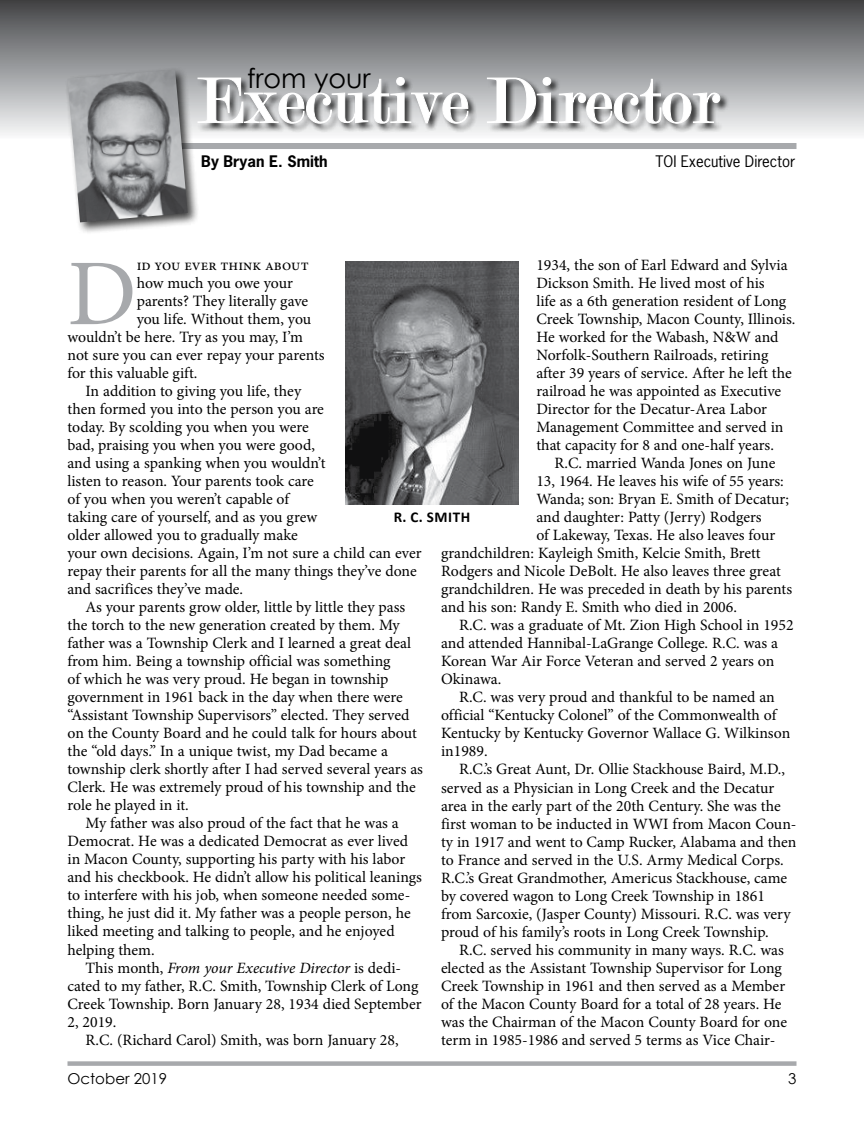
<style>
.page{position:relative;width:864px;height:1148px;background:#fff}
.page>*{position:absolute;margin:0;border:0;box-sizing:border-box;transform-origin:0 0}
.t1{font:94.05px "Minion Pro";color:#a7a9ac}
.t2{font:69px "Modern";color:#fff}
.t3{font:27px "Century Gothic";color:#000}
.t4{font:15.75px/18px "Minion Pro";color:#000}
.t5{font:15.75px "Minion Pro";letter-spacing:-.025em;color:#000}
.t6{font:italic 15.75px "Minion Pro";letter-spacing:-.01em;color:#000}
.t7{font:15px "News Gothic Std";color:#000}
.t8{font:700 15px "News Gothic Std";color:#000}
.t9{font:15px "Century Gothic";color:#000}
.t10{font:700 15px "Calibri";letter-spacing:.04em;color:#000}
.s1{font-style:normal}
</style>
<div class="page">
<div style="left:0;top:0;width:864px;height:140px;background:linear-gradient(to bottom,#414345,#f9fafb)"></div>
<div style="left:101px;top:143px;width:695px;height:6px;background:#a7a9ac"></div>
<div style="left:64px;top:66px;width:136px;height:169px;background:#000;opacity:.75"></div>
<img style="left:68px;top:69px;width:120px;height:153px">
<div style="left:197px;top:76px;width:533px;height:57px;background:#000;opacity:.75"></div>
<svg style="left:197px;top:77px;width:272px;height:47px;background:#adaeb0"></svg>
<svg style="left:487px;top:77px;width:234px;height:47px;background:#aaabad"></svg>
<svg style="left:68px;top:1061px;width:728px;height:4px;background:#aeb0b2"></svg>
<img style="left:346px;top:261px;width:172px;height:244px">
<h3 class="t3" style="left:247px;top:62px;width:125px">from your</h3>
<h2 class="t2" style="left:197px;top:66px;width:524px">Executive Director</h2>
<p class="t8" style="left:201px;top:152px;width:128px">By Bryan E. Smith</p>
<p class="t7" style="left:656px;top:152px;width:141px">TOI Executive Director</p>
<p class="t4" style="left:536px;top:256px;width:261px">1934, the son of Earl Edward and Sylvia Dickson Smith. He lived most of his<br>life as a 6th generation resident of Long Creek Township, Macon County, Illinois.<br>He worked for the Wabash, N&amp;W and Norfolk-Southern Railroads, retiring after 39 years of service. After he left the railroad he was appointed as Executive Director for the Decatur-Area Labor Management Committee and served in that capacity for 8 and one-half years.</p>
<p class="t4" style="left:554px;top:454px;width:222px">R.C. married Wanda Jones on June</p>
<p class="t4" style="left:536px;top:472px;width:249px">13, 1964. He leaves his wife of 55 years:</p>
<p class="t4" style="left:536px;top:490px;width:254px">Wanda; son: Bryan E. Smith of Decatur;</p>
<p class="t4" style="left:536px;top:508px;width:227px">and daughter: Patty (Jerry) Rodgers</p>
<p class="t4" style="left:536px;top:526px;width:240px">of Lakeway, Texas. He also leaves four</p>
<p class="t4" style="left:441px;top:544px;width:321px">grandchildren: Kayleigh Smith, Kelcie Smith, Brett</p>
<p class="t4" style="left:441px;top:562px;width:341px">Rodgers and Nicole DeBolt. He also leaves three great</p>
<p class="t4" style="left:441px;top:580px;width:353px">grandchildren. He was preceded in death by his parents</p>
<p class="t4" style="left:441px;top:598px;width:297px">and his son: Randy E. Smith who died in 2006.</p>
<p class="t4" style="left:459px;top:616px;width:336px">R.C. was a graduate of Mt. Zion High School in 1952</p>
<p class="t4" style="left:441px;top:634px;width:339px">and attended Hannibal-LaGrange College. R.C. was a</p>
<p class="t4" style="left:441px;top:652px;width:335px">Korean War Air Force Veteran and served 2 years on</p>
<p class="t4" style="left:441px;top:670px;width:62px">Okinawa.</p>
<p class="t4" style="left:459px;top:688px;width:317px">R.C. was very proud and thankful to be named an</p>
<p class="t4" style="left:441px;top:706px;width:338px">official “Kentucky Colonel” of the Commonwealth of</p>
<p class="t5" style="left:441px;top:723px;width:351px">Kentucky by Kentucky Governor Wallace G. Wilkinson</p>
<p class="t4" style="left:441px;top:742px;width:48px">in1989.</p>
<p class="t4" style="left:459px;top:760px;width:328px">R.C.’s Great Aunt, Dr. Ollie Stackhouse Baird, M.D.,</p>
<p class="t4" style="left:441px;top:778px;width:335px">served as a Physician in Long Creek and the Decatur</p>
<p class="t4" style="left:441px;top:796px;width:341px">area in the early part of the 20th Century. She was the</p>
<p class="t4" style="left:441px;top:814px;width:357px">first woman to be inducted in WWI from Macon Coun-</p>
<p class="t4" style="left:441px;top:832px;width:357px">ty in 1917 and went to Camp Rucker, Alabama and then</p>
<p class="t4" style="left:441px;top:850px;width:344px">to France and served in the U.S. Army Medical Corps.</p>
<p class="t4" style="left:441px;top:868px;width:348px">R.C.’s Great Grandmother, Americus Stackhouse, came</p>
<p class="t4" style="left:441px;top:886px;width:325px">by covered wagon to Long Creek Township in 1861</p>
<p class="t4" style="left:441px;top:904px;width:352px">from Sarcoxie, (Jasper County) Missouri. R.C. was very</p>
<p class="t4" style="left:441px;top:922px;width:329px">proud of his family’s roots in Long Creek Township.</p>
<p class="t4" style="left:459px;top:940px;width:326px">R.C. served his community in many ways. R.C. was</p>
<p class="t4" style="left:441px;top:958px;width:343px">elected as the Assistant Township Supervisor for Long</p>
<p class="t4" style="left:441px;top:976px;width:346px">Creek Township in 1961 and then served as a Member</p>
<p class="t4" style="left:441px;top:994px;width:342px">of the Macon County Board for a total of 28 years. He</p>
<p class="t4" style="left:441px;top:1012px;width:348px">was the Chairman of the Macon County Board for one</p>
<p class="t4" style="left:441px;top:1030px;width:336px">term in 1985-1986 and served 5 terms as Vice Chair-</p>
<h1 class="t1" style="left:68px;top:231px;width:71px">D</h1>
<p class="t4" style="left:137px;top:256px;width:174px">id you ever think about</p>
<p class="t4" style="left:137px;top:274px;width:158px">how much you owe your</p>
<p class="t4" style="left:137px;top:292px;width:173px">parents? They literally gave</p>
<p class="t4" style="left:137px;top:310px;width:176px">you life. Without them, you</p>
<p class="t4" style="left:68px;top:328px;width:237px">wouldn’t be here. Try as you may, I’m</p>
<p class="t4" style="left:68px;top:346px;width:259px">not sure you can ever repay your parents</p>
<p class="t4" style="left:68px;top:364px;width:131px">for this valuable gift.</p>
<p class="t4" style="left:86px;top:382px;width:218px">In addition to giving you life, they</p>
<p class="t4" style="left:68px;top:400px;width:258px">then formed you into the person you are</p>
<p class="t4" style="left:68px;top:418px;width:243px">today. By scolding you when you were</p>
<p class="t4" style="left:68px;top:436px;width:249px">bad, praising you when you were good,</p>
<p class="t4" style="left:68px;top:454px;width:260px">and using a spanking when you wouldn’t</p>
<p class="t4" style="left:68px;top:472px;width:248px">listen to reason. Your parents took care</p>
<p class="t4" style="left:68px;top:490px;width:225px">of you when you weren’t capable of</p>
<p class="t4" style="left:68px;top:508px;width:251px">taking care of yourself, and as you grew</p>
<p class="t4" style="left:68px;top:526px;width:232px">older allowed you to gradually make</p>
<p class="t4" style="left:68px;top:544px;width:356px">your own decisions. Again, I’m not sure a child can ever</p>
<p class="t4" style="left:68px;top:562px;width:351px">repay their parents for all the many things they’ve done</p>
<p class="t4" style="left:68px;top:580px;width:177px">and sacrifices they’ve made.</p>
<p class="t4" style="left:86px;top:598px;width:321px">As your parents grow older, little by little they pass</p>
<p class="t4" style="left:68px;top:616px;width:334px">the torch to the new generation created by them. My</p>
<p class="t4" style="left:68px;top:634px;width:345px">father was a Township Clerk and I learned a great deal</p>
<p class="t4" style="left:68px;top:652px;width:325px">from him. Being a township official was something</p>
<p class="t4" style="left:68px;top:670px;width:323px">of which he was very proud. He began in township</p>
<p class="t4" style="left:68px;top:688px;width:337px">government in 1961 back in the day when there were</p>
<p class="t4" style="left:68px;top:706px;width:344px">“Assistant Township Supervisors” elected. They served</p>
<p class="t4" style="left:68px;top:724px;width:351px">on the County Board and he could talk for hours about</p>
<p class="t4" style="left:68px;top:742px;width:322px">the “old days.” In a unique twist, my Dad became a</p>
<p class="t4" style="left:68px;top:760px;width:357px">township clerk shortly after I had served several years as</p>
<p class="t4" style="left:68px;top:778px;width:350px">Clerk. He was extremely proud of his township and the</p>
<p class="t4" style="left:68px;top:796px;width:123px">role he played in it.</p>
<p class="t4" style="left:86px;top:814px;width:315px">My father was also proud of the fact that he was a</p>
<p class="t4" style="left:68px;top:832px;width:342px">Democrat. He was a dedicated Democrat as ever lived</p>
<p class="t4" style="left:68px;top:850px;width:339px">in Macon County, supporting his party with his labor</p>
<p class="t4" style="left:68px;top:868px;width:356px">and his checkbook. He didn’t allow his political leanings</p>
<p class="t4" style="left:68px;top:886px;width:344px">to interfere with his job, when someone needed some-</p>
<p class="t4" style="left:68px;top:904px;width:345px">thing, he just did it. My father was a people person, he</p>
<p class="t4" style="left:68px;top:922px;width:329px">liked meeting and talking to people, and he enjoyed</p>
<p class="t4" style="left:68px;top:940px;width:89px">helping them.</p>
<p class="t6" style="left:86px;top:956px;width:317px"><span class="s1">This month,</span> From your Executive Director <span class="s1">is dedi-</span></p>
<p class="t4" style="left:68px;top:976px;width:352px">cated to my father, R.C. Smith, Township Clerk of Long</p>
<p class="t4" style="left:68px;top:994px;width:356px">Creek Township. Born January 28, 1934 died September</p>
<p class="t4" style="left:68px;top:1012px;width:50px">2, 2019.</p>
<p class="t4" style="left:86px;top:1030px;width:315px">R.C. (Richard Carol) Smith, was born January 28,</p>
<p class="t10" style="left:394px;top:508px;width:78px">R. C. SMITH</p>
<p class="t9" style="left:68px;top:1069px;width:101px">October 2019</p>
<p class="t9" style="left:788px;top:1069px;width:10px">3</p>
</div>
